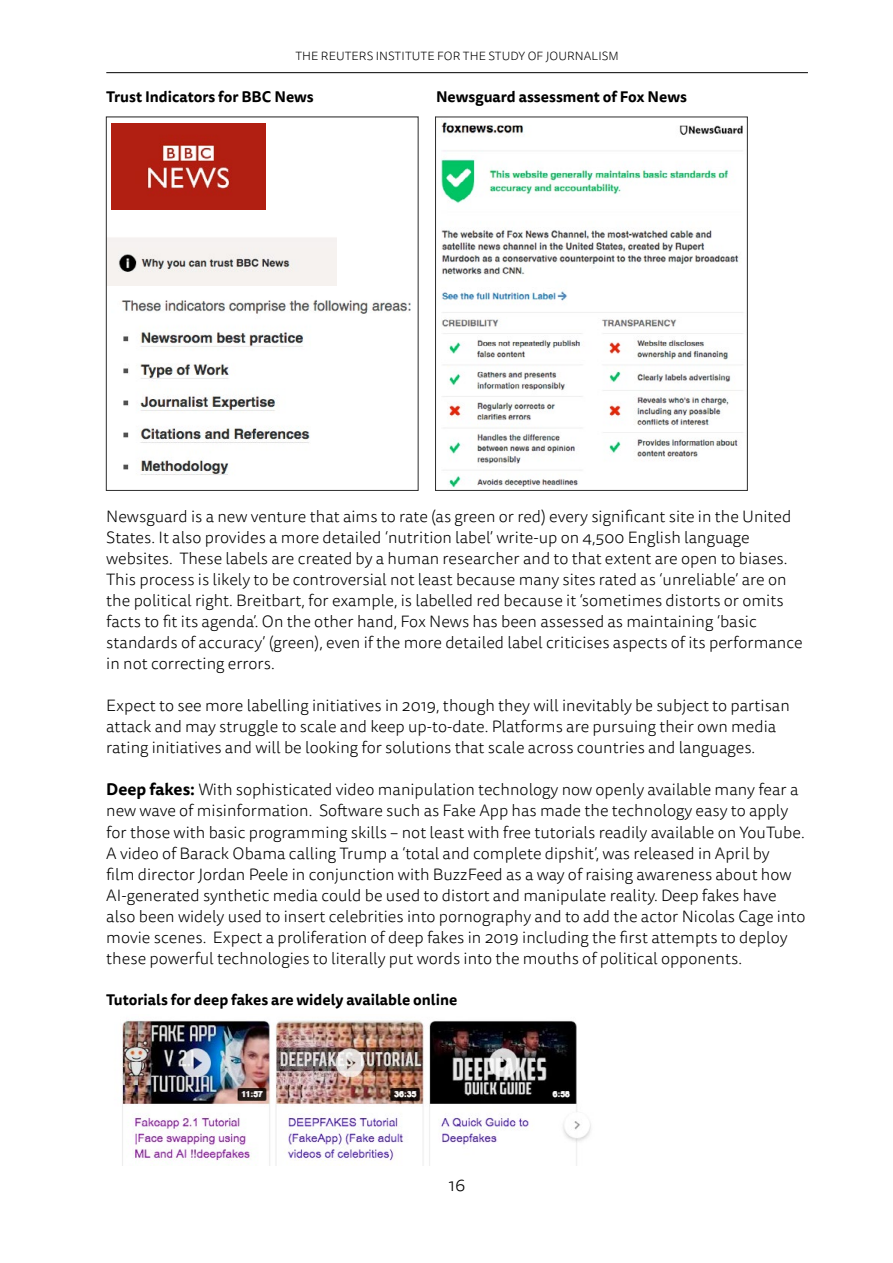
<style>
.page{position:relative;width:893px;height:1263px;background:#fff}
.page>*{position:absolute;margin:0;border:0;box-sizing:border-box;transform-origin:0 0}
.t1{font:300 18px "Tisa Sans Pro";color:#000}
.t2{font:300 16.5px/21px "Tisa Sans Pro";color:#000}
.t3{font:700 15px "Tisa Sans Pro";color:#000}
.t4{font:300 12px "Tisa Sans Pro";letter-spacing:.01em;color:#000}
.s1{font-weight:700}
</style>
<div class="page">
<hr style="left:106px;top:72px;width:702px;height:1px;background:#000">
<svg style="left:108px;top:123px;width:303px;height:352px"></svg>
<img style="left:112px;top:123px;width:153px;height:86px">
<div style="left:106px;top:117px;width:312px;height:374px;border:1px solid #2d2d2d"></div>
<svg style="left:441px;top:122px;width:302px;height:366px"></svg>
<div style="left:435px;top:117px;width:313px;height:374px;border:1px solid #2d2d2d"></div>
<img style="left:121px;top:1020px;width:470px;height:146px">
<p class="t4" style="left:295px;top:48px;width:325px">THE REUTERS INSTITUTE FOR THE STUDY OF JOURNALISM</p>
<p class="t3" style="left:106px;top:86px;width:209px">Trust Indicators for BBC News</p>
<p class="t3" style="left:436px;top:86px;width:252px">Newsguard assessment of Fox News</p>
<p class="t2" style="left:106px;top:507px;width:698px">Newsguard is a new venture that aims to rate (as green or red) every significant site in the United States. It also provides a more detailed ‘nutrition label’ write-up on 4,500 English language websites. These labels are created by a human researcher and to that extent are open to biases.<br>This process is likely to be controversial not least because many sites rated as ‘unreliable’ are on the political right. Breitbart, for example, is labelled red because it ‘sometimes distorts or omits facts to fit its agenda’. On the other hand, Fox News has been assessed as maintaining ‘basic standards of accuracy’ (green), even if the more detailed label criticises aspects of its performance in not correcting errors.</p>
<p class="t2" style="left:106px;top:696px;width:685px">Expect to see more labelling initiatives in 2019, though they will inevitably be subject to partisan attack and may struggle to scale and keep up-to-date. Platforms are pursuing their own media rating initiatives and will be looking for solutions that scale across countries and languages.</p>
<p class="t2" style="left:106px;top:780px;width:701px"><span class="s1">Deep fakes:</span> With sophisticated video manipulation technology now openly available many fear a new wave of misinformation. Software such as Fake App has made the technology easy to apply for those with basic programming skills – not least with free tutorials readily available on YouTube.<br>A video of Barack Obama calling Trump a ‘total and complete dipshit’, was released in April by<br>film director Jordan Peele in conjunction with BuzzFeed as a way of raising awareness about how AI-generated synthetic media could be used to distort and manipulate reality. Deep fakes have also been widely used to insert celebrities into pornography and to add the actor Nicolas Cage into movie scenes. Expect a proliferation of deep fakes in 2019 including the first attempts to deploy these powerful technologies to literally put words into the mouths of political opponents.</p>
<p class="t3" style="left:106px;top:989px;width:352px">Tutorials for deep fakes are widely available online</p>
<p class="t1" style="left:449px;top:1173px;width:18px">16</p>
</div>
